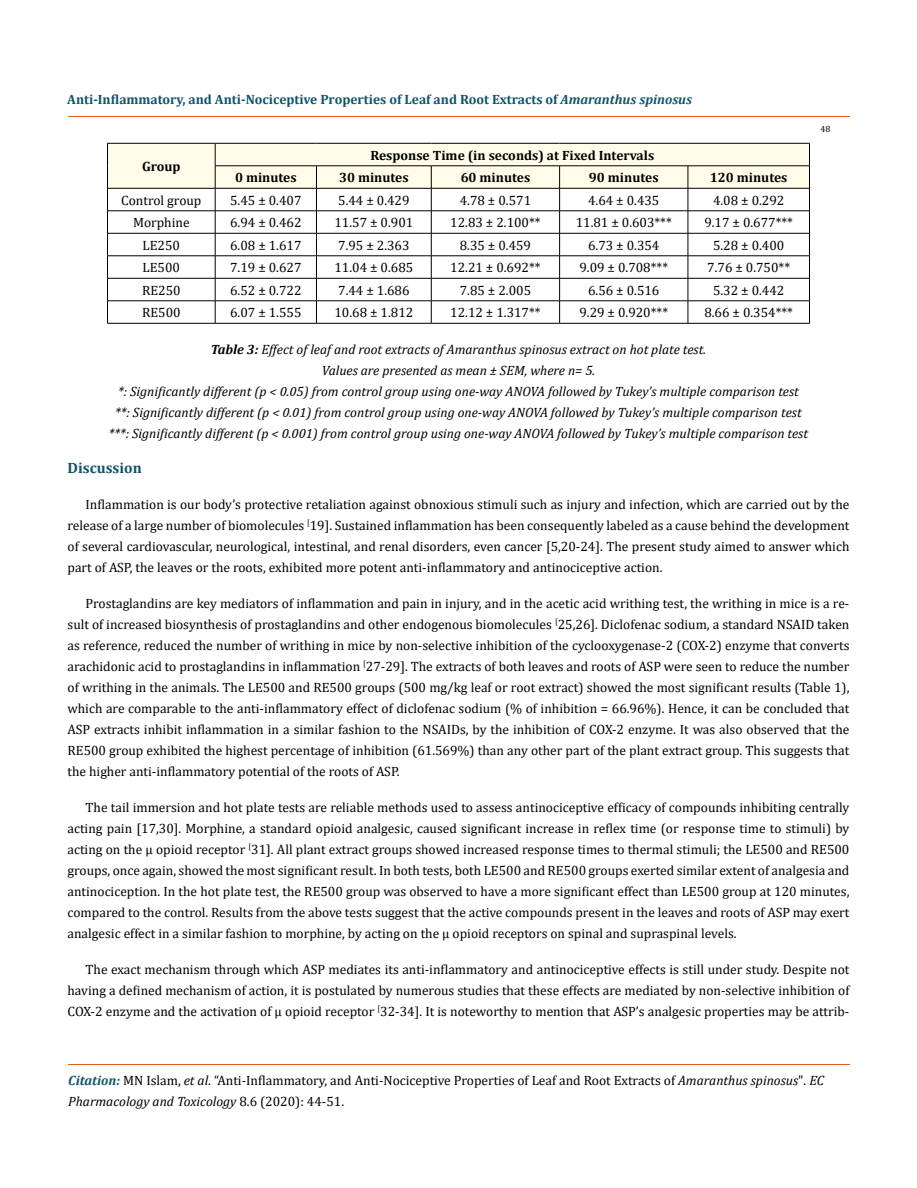
<style>
.page{position:relative;width:917px;height:1188px;background:#fff}
.page>*{position:absolute;margin:0;border:0;box-sizing:border-box;transform-origin:0 0}
.t1{font:700 15px "Cambria";color:#0e546a}
.t2{font:13.5px/21px "Cambria";color:#000;text-align:justify}
.t3{font:italic 13.5px/21px "Cambria";color:#000;text-align:center}
.t4{font:700 13.5px "Cambria";color:#000}
.t5{font:700 13.5px "Cambria";color:#0e546a}
.t6{font:9px "Cambria";color:#000}
.s1{font-style:italic}
.s2{font-weight:700}
.s3{font-weight:700;font-style:italic;color:#0e546a}
</style>
<div class="page">
<hr style="left:68px;top:117px;width:781px;height:1px;background:#e05d1a">
<hr style="left:68px;top:1064px;width:781px;height:1px;background:#e05d1a">
<svg style="left:107px;top:143px;width:703px;height:180px"></svg>
<hr style="left:107px;top:323px;width:108px;height:1px;background:#000">
<hr style="left:215px;top:323px;width:101px;height:1px;background:#000">
<hr style="left:316px;top:323px;width:115px;height:1px;background:#000">
<hr style="left:431px;top:323px;width:128px;height:1px;background:#000">
<hr style="left:559px;top:323px;width:129px;height:1px;background:#000">
<hr style="left:688px;top:323px;width:121px;height:1px;background:#000">
<p class="t5" style="left:67px;top:90px;width:626px">Anti-Inflammatory, and Anti-Nociceptive Properties of Leaf and Root Extracts of <span class="s1">Amaranthus spinosus</span></p>
<p class="t4" style="left:142px;top:157px;width:40px">Group</p>
<p class="t4" style="left:370px;top:146px;width:285px">Response Time (in seconds) at Fixed Intervals</p>
<p class="t4" style="left:235px;top:168px;width:63px">0 minutes</p>
<p class="t4" style="left:339px;top:168px;width:71px">30 minutes</p>
<p class="t4" style="left:460px;top:168px;width:71px">60 minutes</p>
<p class="t4" style="left:589px;top:168px;width:71px">90 minutes</p>
<p class="t4" style="left:710px;top:168px;width:79px">120 minutes</p>
<p class="t2" style="left:121px;top:190px;width:82px">Control group</p>
<p class="t2" style="left:230px;top:190px;width:73px">5.45 ± 0.407</p>
<p class="t2" style="left:338px;top:190px;width:73px">5.44 ± 0.429</p>
<p class="t2" style="left:460px;top:190px;width:73px">4.78 ± 0.571</p>
<p class="t2" style="left:588px;top:190px;width:73px">4.64 ± 0.435</p>
<p class="t2" style="left:713px;top:190px;width:73px">4.08 ± 0.292</p>
<p class="t2" style="left:133px;top:212px;width:58px">Morphine</p>
<p class="t2" style="left:230px;top:212px;width:73px">6.94 ± 0.462</p>
<p class="t2" style="left:334px;top:212px;width:80px">11.57 ± 0.901</p>
<p class="t2" style="left:450px;top:212px;width:92px">12.83 ± 2.100**</p>
<p class="t2" style="left:575px;top:212px;width:98px">11.81 ± 0.603***</p>
<p class="t2" style="left:704px;top:212px;width:90px">9.17 ± 0.677***</p>
<p class="t2" style="left:143px;top:235px;width:39px">LE250</p>
<p class="t2" style="left:230px;top:235px;width:73px">6.08 ± 1.617</p>
<p class="t2" style="left:338px;top:235px;width:73px">7.95 ± 2.363</p>
<p class="t2" style="left:460px;top:235px;width:73px">8.35 ± 0.459</p>
<p class="t2" style="left:588px;top:235px;width:73px">6.73 ± 0.354</p>
<p class="t2" style="left:713px;top:235px;width:73px">5.28 ± 0.400</p>
<p class="t2" style="left:143px;top:257px;width:39px">LE500</p>
<p class="t2" style="left:230px;top:257px;width:73px">7.19 ± 0.627</p>
<p class="t2" style="left:334px;top:257px;width:80px">11.04 ± 0.685</p>
<p class="t2" style="left:450px;top:257px;width:92px">12.21 ± 0.692**</p>
<p class="t2" style="left:579px;top:257px;width:90px">9.09 ± 0.708***</p>
<p class="t2" style="left:707px;top:257px;width:84px">7.76 ± 0.750**</p>
<p class="t2" style="left:142px;top:280px;width:40px">RE250</p>
<p class="t2" style="left:230px;top:280px;width:73px">6.52 ± 0.722</p>
<p class="t2" style="left:338px;top:280px;width:73px">7.44 ± 1.686</p>
<p class="t2" style="left:460px;top:280px;width:73px">7.85 ± 2.005</p>
<p class="t2" style="left:588px;top:280px;width:73px">6.56 ± 0.516</p>
<p class="t2" style="left:713px;top:280px;width:73px">5.32 ± 0.442</p>
<p class="t2" style="left:142px;top:302px;width:40px">RE500</p>
<p class="t2" style="left:230px;top:302px;width:73px">6.07 ± 1.555</p>
<p class="t2" style="left:334px;top:302px;width:80px">10.68 ± 1.812</p>
<p class="t2" style="left:450px;top:302px;width:92px">12.12 ± 1.317**</p>
<p class="t2" style="left:579px;top:302px;width:90px">9.29 ± 0.920***</p>
<p class="t2" style="left:704px;top:302px;width:90px">8.66 ± 0.354***</p>
<p class="t3" style="left:109px;top:338px;width:700px"><span class="s2">Table 3:</span> Effect of leaf and root extracts of Amaranthus spinosus extract on hot plate test.<br>Values are presented as mean ± SEM, where n= 5.<br>*: Significantly different (p &lt; 0.05) from control group using one-way ANOVA followed by Tukey’s multiple comparison test<br>**: Significantly different (p &lt; 0.01) from control group using one-way ANOVA followed by Tukey’s multiple comparison test ***: Significantly different (p &lt; 0.001) from control group using one-way ANOVA followed by Tukey’s multiple comparison test</p>
<p class="t6" style="left:820px;top:123px;width:11px">48</p>
<p class="t1" style="left:68px;top:457px;width:76px">Discussion</p>
<p class="t2" style="left:67px;top:494px;width:783px;text-indent:18px">Inflammation is our body’s protective retaliation against obnoxious stimuli such as injury and infection, which are carried out by the release of a large number of biomolecules <sup>[</sup>19]. Sustained inflammation has been consequently labeled as a cause behind the development of several cardiovascular, neurological, intestinal, and renal disorders, even cancer [5,20-24]. The present study aimed to answer which part of ASP, the leaves or the roots, exhibited more potent anti-inflammatory and antinociceptive action.</p>
<p class="t2" style="left:67px;top:593px;width:783px;text-indent:18px">Prostaglandins are key mediators of inflammation and pain in injury, and in the acetic acid writhing test, the writhing in mice is a re&shy;sult of increased biosynthesis of prostaglandins and other endogenous biomolecules <sup>[</sup>25,26]. Diclofenac sodium, a standard NSAID taken as reference, reduced the number of writhing in mice by non-selective inhibition of the cyclooxygenase-2 (COX-2) enzyme that converts arachidonic acid to prostaglandins in inflammation <sup>[</sup>27-29]. The extracts of both leaves and roots of ASP were seen to reduce the number of writhing in the animals. The LE500 and RE500 groups (500 mg/kg leaf or root extract) showed the most significant results (Table 1), which are comparable to the anti-inflammatory effect of diclofenac sodium (% of inhibition = 66.96%). Hence, it can be concluded that ASP extracts inhibit inflammation in a similar fashion to the NSAIDs, by the inhibition of COX-2 enzyme. It was also observed that the RE500 group exhibited the highest percentage of inhibition (61.569%) than any other part of the plant extract group. This suggests that the higher anti-inflammatory potential of the roots of ASP.</p>
<p class="t2" style="left:67px;top:797px;width:783px;text-indent:18px">The tail immersion and hot plate tests are reliable methods used to assess antinociceptive efficacy of compounds inhibiting centrally acting pain [17,30]. Morphine, a standard opioid analgesic, caused significant increase in reflex time (or response time to stimuli) by acting on the µ opioid receptor <sup>[</sup>31]. All plant extract groups showed increased response times to thermal stimuli; the LE500 and RE500 groups, once again, showed the most significant result. In both tests, both LE500 and RE500 groups exerted similar extent of analgesia and antinociception. In the hot plate test, the RE500 group was observed to have a more significant effect than LE500 group at 120 minutes, compared to the control. Results from the above tests suggest that the active compounds present in the leaves and roots of ASP may exert analgesic effect in a similar fashion to morphine, by acting on the µ opioid receptors on spinal and supraspinal levels.</p>
<p class="t2" style="left:67px;top:959px;width:783px;text-indent:18px">The exact mechanism through which ASP mediates its anti-inflammatory and antinociceptive effects is still under study. Despite not having a defined mechanism of action, it is postulated by numerous studies that these effects are mediated by non-selective inhibition of COX-2 enzyme and the activation of µ opioid receptor <sup>[</sup>32-34]. It is noteworthy to mention that ASP’s analgesic properties may be attrib-</p>
<p class="t2" style="left:68px;top:1070px;width:757px"><span class="s3">Citation:</span> MN Islam, <span class="s1">et al</span>. “Anti-Inflammatory, and Anti-Nociceptive Properties of Leaf and Root Extracts of <span class="s1">Amaranthus spinosus</span>". <span class="s1">EC<br>Pharmacology and Toxicology</span> 8.6 (2020): 44-51.</p>
</div>
